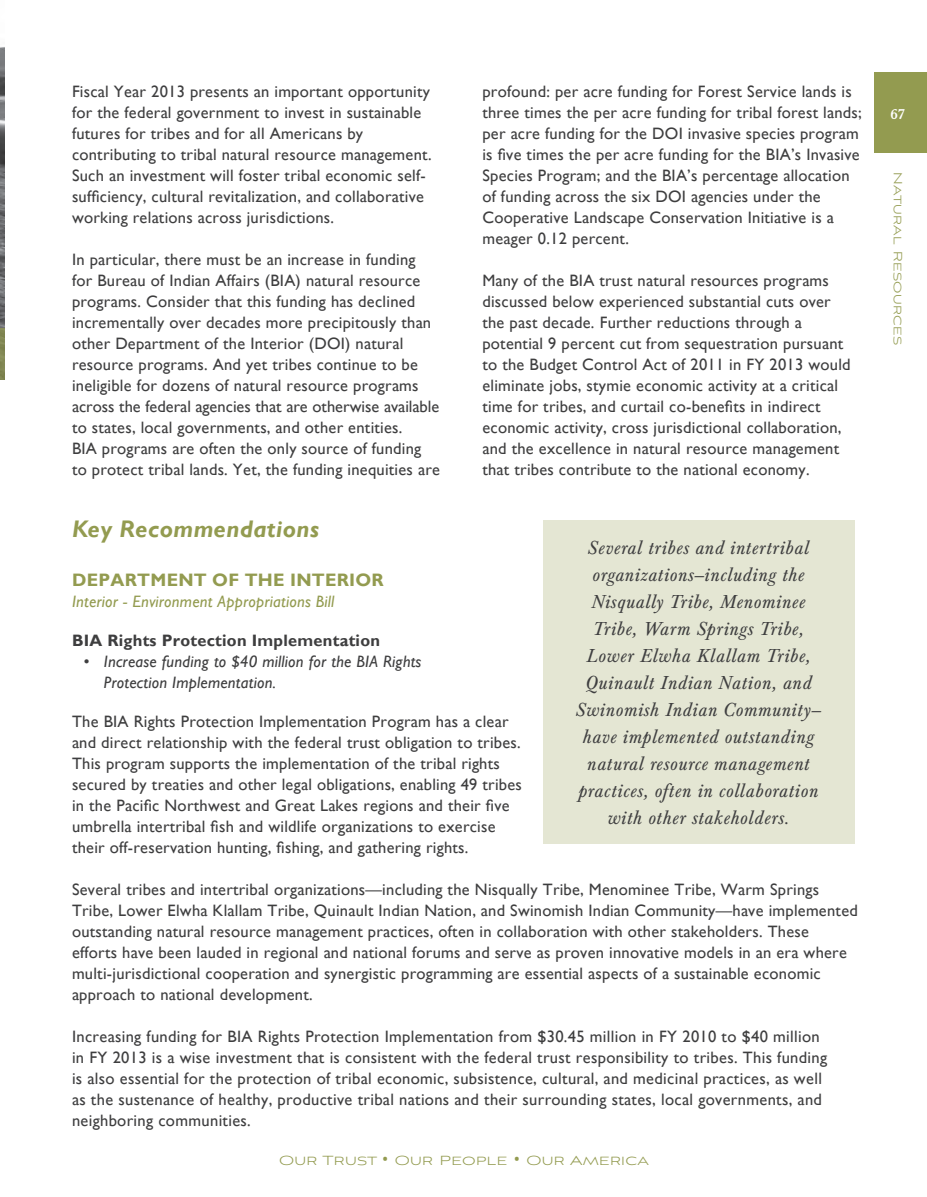
<style>
.page{position:relative;width:927px;height:1197px;background:#fff}
.page>*{position:absolute;margin:0;border:0;box-sizing:border-box;transform-origin:0 0}
.Heading_2{font:italic 700 24px "Gill Sans";letter-spacing:.015em;color:#939b50}
.t1{font:italic 19.5px/27px "Baskerville FS";letter-spacing:.035em;color:#3f3f40;text-align:center}
.Heading_3{font:700 18px "Gill Sans";letter-spacing:.015em;color:#939b50}
.t2{font:16.5px/21px "Gill Sans";letter-spacing:.015em;color:#3e3e3f}
.t3{font:italic 16.5px/21px "Gill Sans";letter-spacing:.015em;color:#3e3e3f}
.t4{font:italic 16.5px "Gill Sans";letter-spacing:.015em;color:#939b50}
.t5{font:700 16.5px "Gill Sans";letter-spacing:.015em;color:#3e3e3f}
.t6{font:300 16.5px "Aviano Sans";letter-spacing:.015em;color:#939b50}
.Paragraph_Style_1{font:300 15px "Aviano Sans";letter-spacing:.02em;color:#939b50}
.Paragraph_Style_1-2{font:700 15px "Baskerville FS";color:#fff}
.s1{font-family:"Droid Sans";font-weight:400}
</style>
<div class="page">
<div style="left:874px;top:72px;width:53px;height:81px;background:#939b50"></div>
<img style="left:0;top:47px;width:4px;height:281px">
<div style="left:544px;top:520px;width:311px;height:324px;background:#e4e6d3"></div>
<div style="left:0;top:328px;width:5px;height:52px;background:#818753"></div>
<p class="t2" style="left:72px;top:81px;width:361px">Fiscal Year 2013 presents an important opportunity for the federal government to invest in sustainable futures for tribes and for all Americans by contributing to tribal natural resource management.<br>Such an investment will foster tribal economic self&shy;sufficiency, cultural revitalization, and collaborative working relations across jurisdictions.</p>
<p class="t2" style="left:72px;top:249px;width:370px">In particular, there must be an increase in funding<br>for Bureau of Indian Affairs (BIA) natural resource programs. Consider that this funding has declined incrementally over decades more precipitously than other Department of the Interior (DOI) natural resource programs. And yet tribes continue to be ineligible for dozens of natural resource programs across the federal agencies that are otherwise available to states, local governments, and other entities.<br>BIA programs are often the only source of funding to protect tribal lands. Yet, the funding inequities are</p>
<p class="t2" style="left:482px;top:81px;width:381px">profound: per acre funding for Forest Service lands is three times the per acre funding for tribal forest lands; per acre funding for the DOI invasive species program is five times the per acre funding for the BIA’s Invasive Species Program; and the BIA’s percentage allocation of funding across the six DOI agencies under the Cooperative Landscape Conservation Initiative is a meager 0.12 percent.</p>
<p class="t2" style="left:482px;top:270px;width:370px">Many of the BIA trust natural resources programs discussed below experienced substantial cuts over the past decade. Further reductions through a potential 9 percent cut from sequestration pursuant to the Budget Control Act of 2011 in FY 2013 would eliminate jobs, stymie economic activity at a critical time for tribes, and curtail co-benefits in indirect economic activity, cross jurisdictional collaboration, and the excellence in natural resource management that tribes contribute to the national economy.</p>
<p class="Heading_2" style="left:72px;top:515px;width:249px">Key Recommendations</p>
<p class="Heading_3" style="left:72px;top:570px;width:313px">DEPARTMENT OF THE INTERIOR</p>
<p class="t4" style="left:72px;top:592px;width:264px">Interior - Environment Appropriations Bill</p>
<p class="t5" style="left:72px;top:631px;width:310px">BIA Rights Protection Implementation</p>
<p class="t3" style="left:104px;top:651px;width:319px;text-indent:-20px">• Increase funding to $40 million for the BIA Rights<br>Protection Implementation.</p>
<p class="t2" style="left:72px;top:711px;width:451px">The BIA Rights Protection Implementation Program has a clear and direct relationship with the federal trust obligation to tribes.<br>This program supports the implementation of the tribal rights secured by treaties and other legal obligations, enabling 49 tribes in the Pacific Northwest and Great Lakes regions and their five umbrella intertribal fish and wildlife organizations to exercise their off-reservation hunting, fishing, and gathering rights.</p>
<p class="t2" style="left:72px;top:879px;width:787px">Several tribes and intertribal organizations—including the Nisqually Tribe, Menominee Tribe, Warm Springs Tribe, Lower Elwha Klallam Tribe, Quinault Indian Nation, and Swinomish Indian Community—have implemented outstanding natural resource management practices, often in collaboration with other stakeholders. These efforts have been lauded in regional and national forums and serve as proven innovative models in an era where multi-jurisdictional cooperation and synergistic programming are essential aspects of a sustainable economic approach to national development.</p>
<p class="t2" style="left:72px;top:1026px;width:757px">Increasing funding for BIA Rights Protection Implementation from $30.45 million in FY 2010 to $40 million in FY 2013 is a wise investment that is consistent with the federal trust responsibility to tribes. This funding is also essential for the protection of tribal economic, subsistence, cultural, and medicinal practices, as well as the sustenance of healthy, productive tribal nations and their surrounding states, local governments, and neighboring communities.</p>
<p class="t1" style="left:576px;top:535px;width:247px">Several tribes and intertribal organizations—including the<br>Nisqually Tribe, Menominee<br>Tribe, Warm Springs Tribe,<br>Lower Elwha Klallam Tribe,<br>Quinault Indian Nation, and<br>Swinomish Indian Community— have implemented outstanding natural resource management practices, often in collaboration with other stakeholders.</p>
<p class="t6" style="left:279px;top:1152px;width:371px">Our Trust <span class="s1">•</span> Our People <span class="s1">•</span> Our America</p>
<p class="Paragraph_Style_1-2" style="left:891px;top:106px;width:16px">67</p>
<p class="Paragraph_Style_1" style="left:905px;top:172px;width:175px;rotate:90deg">Natural Resources</p>
</div>
